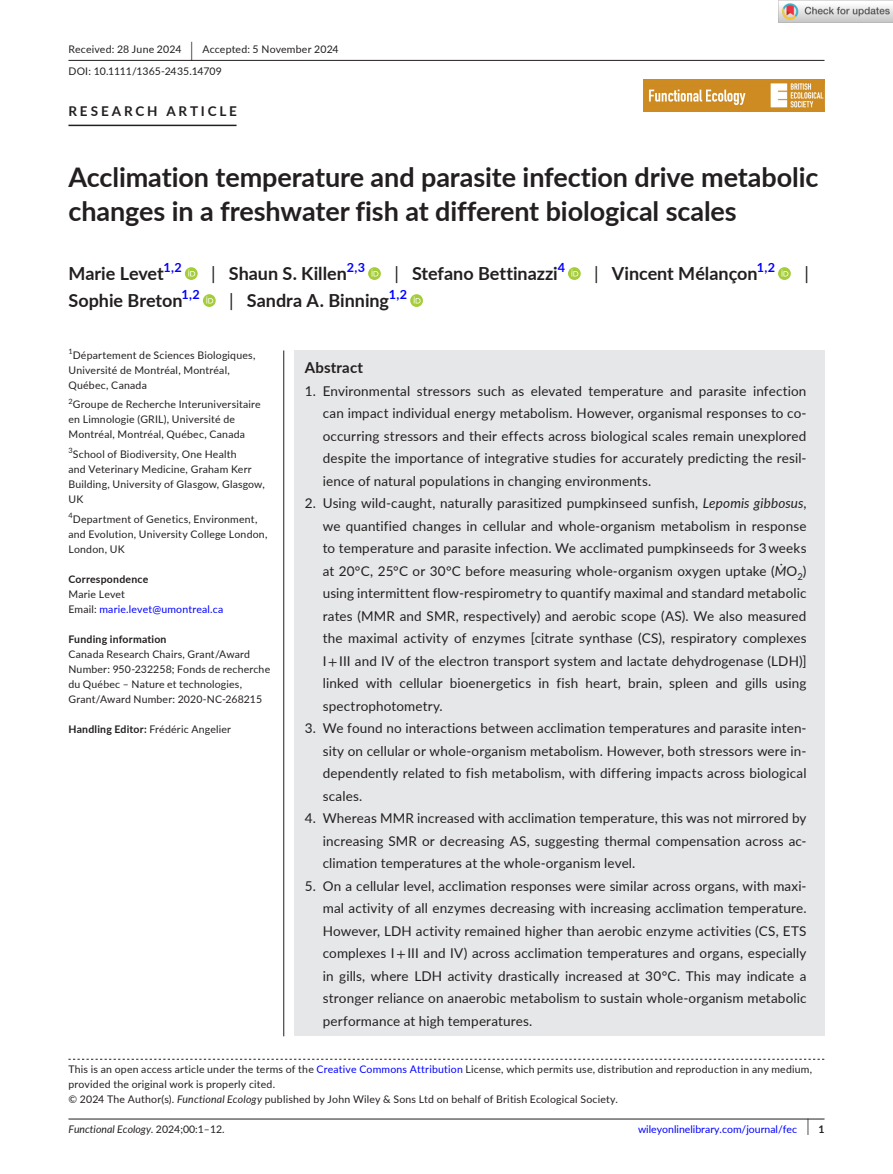
<style>
.page{position:relative;width:893px;height:1174px;background:#fff}
.page>*{position:absolute;margin:0;border:0;box-sizing:border-box;transform-origin:0 0}
.t1{font:700 27px/34.5px "Lato";letter-spacing:-.005em;color:#231f20}
.t2{font:700 18px "Lato";color:#231f20}
.t3{font:18px "Lato";color:#231f20}
.t4{font:700 15px "Lato";letter-spacing:.015em;color:#231f20}
.t5{font:13.5px/22.5px "Lato";letter-spacing:.01em;color:#231f20;text-align:justify}
.t6{font:700 13.5px "Lato";letter-spacing:.21em;color:#231f20}
.t7{font:700 12.6px "Lato";color:#00f}
.t8{font:10.5px/15px "Lato";letter-spacing:.02em;color:#231f20}
.t9{font:10.5px/15px "Lato";letter-spacing:.005em;color:#00f}
.t10{font:700 10.5px "Lato";letter-spacing:.02em;color:#231f20}
.t11{font:italic 10.5px "Lato";color:#231f20}
.t12{font:7.35px "Lato";color:#231f20}
.s1{font-size:19.65px}
.s2{font-weight:400}
.s3{color:#231f20}
.s4{font-weight:700}
.s5{font-style:italic}
.s6{font-family:"STIX"}
.s7{color:#00f}
.s8{font-style:normal}
.s9{font-size:17.4px;color:#231f20}
.s10{font-weight:700;color:#231f20}
</style>
<div class="page">
<hr style="left:68px;top:1118px;width:756px;height:1px;background:#231f20">
<img style="left:644px;top:79px;width:180px;height:33px">
<hr style="left:68px;top:60px;width:756px;height:1px;background:#231f20">
<hr style="left:68px;top:125px;width:169px;height:1px;background:#231f20">
<svg style="left:185px;top:267px;width:13px;height:13px"></svg>
<svg style="left:188px;top:269px;width:7px;height:7px"></svg>
<svg style="left:368px;top:267px;width:13px;height:13px"></svg>
<svg style="left:372px;top:269px;width:6px;height:7px"></svg>
<svg style="left:568px;top:267px;width:13px;height:13px"></svg>
<svg style="left:571px;top:269px;width:7px;height:7px"></svg>
<svg style="left:778px;top:267px;width:13px;height:13px"></svg>
<svg style="left:781px;top:269px;width:7px;height:7px"></svg>
<svg style="left:203px;top:294px;width:13px;height:13px"></svg>
<svg style="left:206px;top:296px;width:7px;height:7px"></svg>
<svg style="left:410px;top:294px;width:13px;height:13px"></svg>
<svg style="left:414px;top:296px;width:7px;height:7px"></svg>
<svg style="left:68px;top:1058px;width:756px;height:1px"></svg>
<div style="left:294px;top:350px;width:530px;height:686px;background:#e6e7e9"></div>
<hr style="left:283px;top:350px;width:1px;height:686px;background:#231f20">
<img style="left:779px;top:0;width:114px;height:23px">
<p class="t8" style="left:68px;top:38px;width:272px;line-height:21.8px">Received: 28 June 2024 <span class="s1">|</span> Accepted: 5 November 2024<br>DOI: 10.1111/1365-2435.14709</p>
<p class="t6" style="left:68px;top:101px;width:170px">RESEARCH ARTICLE</p>
<h1 class="t1" style="left:68px;top:159px;width:751px">Acclimation temperature and parasite infection drive metabolic changes in a freshwater fish at different biological scales</h1>
<h2 class="t2" style="left:68px;top:260px;width:97px">Marie Levet</h2>
<p class="t7" style="left:164px;top:258px;width:20px">1,2</p>
<h2 class="t2" style="left:211px;top:260px;width:137px"><span class="s2">|</span> Shaun S. Killen</h2>
<p class="t7" style="left:347px;top:258px;width:20px">2,3</p>
<h2 class="t2" style="left:394px;top:260px;width:165px"><span class="s2">|</span> Stefano Bettinazzi</h2>
<p class="t7" style="left:558px;top:258px;width:9px">4</p>
<h2 class="t2" style="left:594px;top:260px;width:165px"><span class="s2">|</span> Vincent Mélançon</h2>
<p class="t7" style="left:757px;top:258px;width:20px">1,2</p>
<h2 class="t3" style="left:804px;top:260px;width:6px">|</h2>
<h2 class="t2" style="left:68px;top:287px;width:116px">Sophie Breton</h2>
<p class="t7" style="left:182px;top:285px;width:20px">1,2</p>
<h2 class="t2" style="left:229px;top:287px;width:161px"><span class="s2">|</span> Sandra A. Binning</h2>
<p class="t7" style="left:389px;top:285px;width:20px">1,2</p>
<p class="t12" style="left:68px;top:346px;width:6px">1</p>
<p class="t8" style="left:68px;top:347px;width:188px;text-indent:4px">Département de Sciences Biologiques,<br>Université de Montréal, Montréal,<br>Québec, Canada</p>
<p class="t12" style="left:68px;top:396px;width:6px">2</p>
<p class="t8" style="left:68px;top:397px;width:194px;text-indent:4px">Groupe de Recherche Interuniversitaire en Limnologie (GRIL), Université de<br>Montréal, Montréal, Québec, Canada</p>
<p class="t8" style="left:68px;top:446px;width:198px"><sup>3</sup>School of Biodiversity, One Health<br>and Veterinary Medicine, Graham Kerr<br>Building, University of Glasgow, Glasgow,<br>UK</p>
<p class="t8" style="left:68px;top:511px;width:201px"><sup>4</sup>Department of Genetics, Environment, and Evolution, University College London,<br>London, UK</p>
<p class="t10" style="left:68px;top:571px;width:81px">Correspondence</p>
<p class="t9" style="left:68px;top:586px;width:156px"><span class="s3">Marie Levet<br>Email:</span> marie.levet@umontreal.ca</p>
<p class="t10" style="left:68px;top:631px;width:100px">Funding information</p>
<p class="t8" style="left:68px;top:646px;width:203px">Canada Research Chairs, Grant/Award Number: 950-232258; Fonds de recherche du Québec – Nature et technologies, Grant/Award Number: 2020-NC-268215</p>
<p class="t8" style="left:68px;top:721px;width:164px"><span class="s4">Handling Editor:</span> Frédéric Angelier</p>
<p class="t4" style="left:305px;top:356px;width:60px">Abstract</p>
<p class="t5" style="left:323px;top:379px;width:485px;text-indent:-18px">1. Environmental stressors such as elevated temperature and parasite infection can impact individual energy metabolism. However, organismal responses to co&shy;occurring stressors and their effects across biological scales remain unexplored despite the importance of integrative studies for accurately predicting the resil&shy;ience of natural populations in changing environments.</p>
<p class="t5" style="left:323px;top:491px;width:485px;text-indent:-18px">2. Using wild-caught, naturally parasitized pumpkinseed sunfish, <span class="s5">Lepomis gibbosus</span>, we quantified changes in cellular and whole-organism metabolism in response to temperature and parasite infection. We acclimated pumpkinseeds for 3 weeks at 20°C, 25°C or 30°C before measuring whole-organism oxygen uptake (<span class="s5">Ṁ</span>O<sub>2</sub>) using intermittent flow-respirometry to quantify maximal and standard metabolic rates (MMR and SMR, respectively) and aerobic scope (AS). We also measured the maximal activity of enzymes [citrate synthase (CS), respiratory complexes I <span class="s6">+</span> III and IV of the electron transport system and lactate dehydrogenase (LDH)] linked with cellular bioenergetics in fish heart, brain, spleen and gills using spectrophotometry.</p>
<p class="t5" style="left:323px;top:716px;width:485px;text-indent:-18px">3. We found no interactions between acclimation temperatures and parasite inten&shy;sity on cellular or whole-organism metabolism. However, both stressors were in&shy;dependently related to fish metabolism, with differing impacts across biological scales.</p>
<p class="t5" style="left:323px;top:806px;width:485px;text-indent:-18px">4. Whereas MMR increased with acclimation temperature, this was not mirrored by increasing SMR or decreasing AS, suggesting thermal compensation across ac&shy;climation temperatures at the whole-organism level.</p>
<p class="t5" style="left:323px;top:874px;width:485px;text-indent:-18px">5. On a cellular level, acclimation responses were similar across organs, with maxi&shy;mal activity of all enzymes decreasing with increasing acclimation temperature.<br>However, LDH activity remained higher than aerobic enzyme activities (CS, ETS complexes I <span class="s6">+</span> III and IV) across acclimation temperatures and organs, especially in gills, where LDH activity drastically increased at 30°C. This may indicate a stronger reliance on anaerobic metabolism to sustain whole-organism metabolic performance at high temperatures.</p>
<p class="t8" style="left:68px;top:1061px;width:745px">This is an open access article under the terms of the <span class="s7">Creative Commons Attribution</span> License, which permits use, distribution and reproduction in any medium, provided the original work is properly cited.<br>© 2024 The Author(s). <span class="s5">Functional Ecology</span> published by John Wiley &amp; Sons Ltd on behalf of British Ecological Society.</p>
<p class="t11" style="left:68px;top:1121px;width:158px">Functional Ecology. <span class="s8">2024;00:1–12.</span></p>
<p class="t9" style="left:638px;top:1121px;width:188px">wileyonlinelibrary.com/journal/fec <span class="s9">|</span> <span class="s10">1</span></p>
</div>
